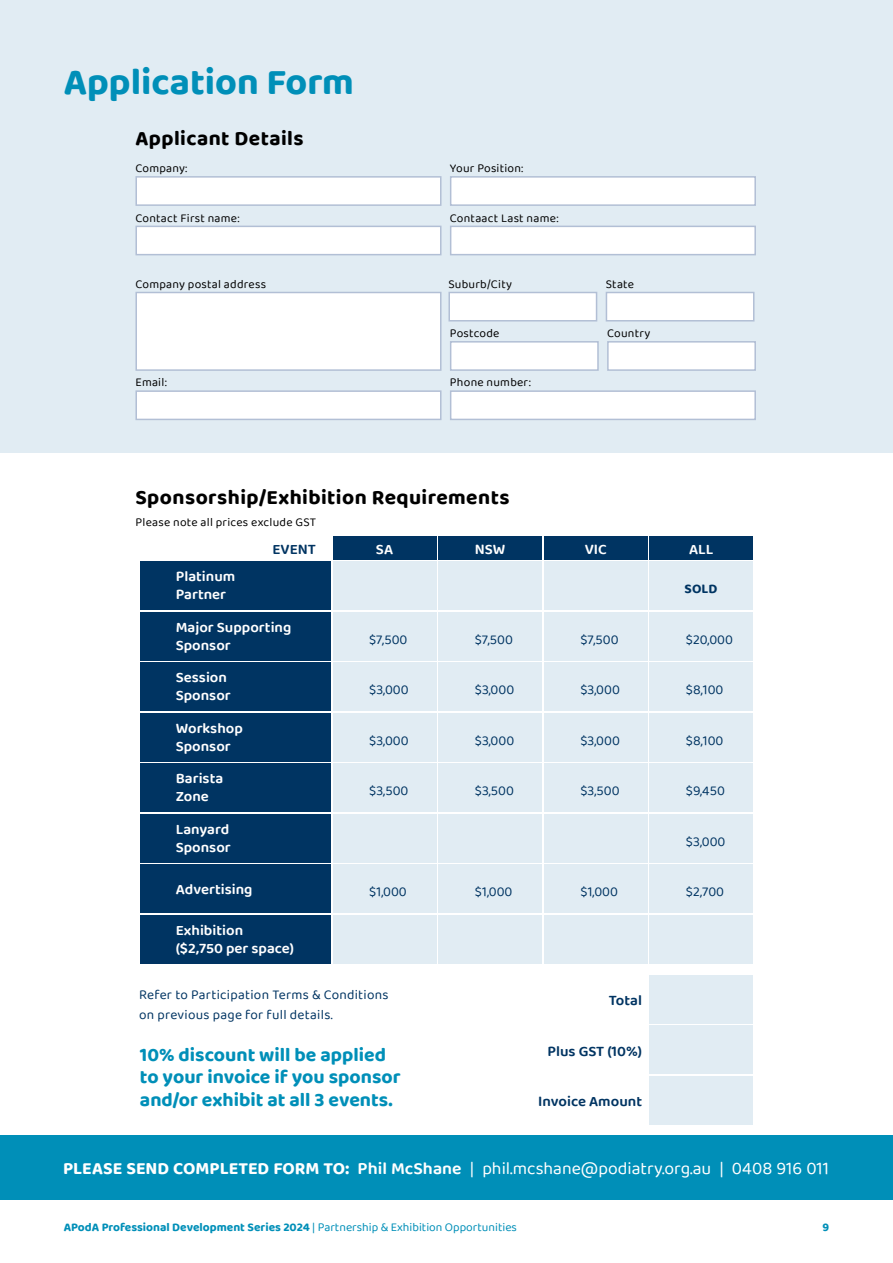
<style>
.page{position:relative;width:893px;height:1263px;background:#fff}
.page>*{position:absolute;margin:0;border:0;box-sizing:border-box;transform-origin:0 0}
.t1{font:700 37.65px "Baloo 2";color:#008fb8}
.t2{font:700 21px "Baloo 2";letter-spacing:.02em;color:#000}
.t3{font:700 19.5px/22.5px "Baloo 2";color:#008fb8}
.t4{font:17.7px "Baloo 2";color:#fff}
.t5{font:600 15px/18px "Baloo 2";color:#fff}
.t6{font:600 15px "Baloo 2";color:#003462}
.t7{font:13.5px/19.5px "Baloo 2";letter-spacing:.005em;color:#003462}
.t8{font:700 13.5px "Baloo 2";color:#003462}
.t9{font:12px "Baloo 2";letter-spacing:.02em;color:#000}
.t10{font:700 12px "Baloo 2";color:#008fb8}
.s1{font-weight:700}
.s2{font-weight:600}
.s3{font-weight:400}
</style>
<div class="page">
<div style="left:333px;top:536px;width:103px;height:24px;background:#003462"></div>
<div style="left:438px;top:536px;width:104px;height:24px;background:#003462"></div>
<div style="left:544px;top:536px;width:103px;height:24px;background:#003462"></div>
<div style="left:650px;top:536px;width:103px;height:24px;background:#003462"></div>
<div style="left:0;top:1135px;width:893px;height:65px;background:#008fb8"></div>
<div style="left:333px;top:915px;width:103px;height:49px;background:#e1ecf3"></div>
<div style="left:438px;top:915px;width:104px;height:49px;background:#e1ecf3"></div>
<div style="left:544px;top:915px;width:103px;height:49px;background:#e1ecf3"></div>
<div style="left:650px;top:915px;width:103px;height:49px;background:#e1ecf3"></div>
<div style="left:0;top:0;width:893px;height:453px;background:#e1ecf3"></div>
<div style="left:135px;top:226px;width:306px;height:29px;background:#fff;border:2px solid #b2bfd5"></div>
<div style="left:450px;top:226px;width:306px;height:29px;background:#fff;border:2px solid #b2bfd5"></div>
<div style="left:135px;top:176px;width:306px;height:30px;background:#fff;border:2px solid #b2bfd5"></div>
<div style="left:450px;top:176px;width:306px;height:30px;background:#fff;border:2px solid #b2bfd5"></div>
<div style="left:135px;top:292px;width:306px;height:79px;background:#fff;border:2px solid #b2bfd5"></div>
<div style="left:448px;top:292px;width:149px;height:29px;background:#fff;border:2px solid #b2bfd5"></div>
<div style="left:606px;top:292px;width:148px;height:29px;background:#fff;border:2px solid #b2bfd5"></div>
<div style="left:450px;top:341px;width:149px;height:30px;background:#fff;border:2px solid #b2bfd5"></div>
<div style="left:607px;top:341px;width:149px;height:30px;background:#fff;border:2px solid #b2bfd5"></div>
<div style="left:135px;top:390px;width:306px;height:30px;background:#fff;border:2px solid #b2bfd5"></div>
<div style="left:450px;top:390px;width:306px;height:30px;background:#fff;border:2px solid #b2bfd5"></div>
<div style="left:140px;top:562px;width:191px;height:48px;background:#003462"></div>
<div style="left:140px;top:612px;width:191px;height:49px;background:#003462"></div>
<div style="left:140px;top:663px;width:191px;height:48px;background:#003462"></div>
<div style="left:140px;top:713px;width:191px;height:49px;background:#003462"></div>
<div style="left:333px;top:562px;width:103px;height:48px;background:#e1ecf3"></div>
<div style="left:438px;top:562px;width:104px;height:48px;background:#e1ecf3"></div>
<div style="left:544px;top:562px;width:103px;height:48px;background:#e1ecf3"></div>
<div style="left:650px;top:562px;width:103px;height:48px;background:#e1ecf3"></div>
<div style="left:333px;top:612px;width:103px;height:49px;background:#e1ecf3"></div>
<div style="left:438px;top:612px;width:104px;height:49px;background:#e1ecf3"></div>
<div style="left:544px;top:612px;width:103px;height:49px;background:#e1ecf3"></div>
<div style="left:650px;top:612px;width:103px;height:49px;background:#e1ecf3"></div>
<div style="left:333px;top:663px;width:103px;height:48px;background:#e1ecf3"></div>
<div style="left:438px;top:663px;width:104px;height:48px;background:#e1ecf3"></div>
<div style="left:544px;top:663px;width:103px;height:48px;background:#e1ecf3"></div>
<div style="left:650px;top:663px;width:103px;height:48px;background:#e1ecf3"></div>
<div style="left:333px;top:713px;width:103px;height:49px;background:#e1ecf3"></div>
<div style="left:438px;top:713px;width:104px;height:49px;background:#e1ecf3"></div>
<div style="left:544px;top:713px;width:103px;height:49px;background:#e1ecf3"></div>
<div style="left:650px;top:713px;width:103px;height:49px;background:#e1ecf3"></div>
<div style="left:140px;top:764px;width:191px;height:48px;background:#003462"></div>
<div style="left:140px;top:814px;width:191px;height:49px;background:#003462"></div>
<div style="left:140px;top:865px;width:191px;height:48px;background:#003462"></div>
<div style="left:333px;top:764px;width:103px;height:48px;background:#e1ecf3"></div>
<div style="left:438px;top:764px;width:104px;height:48px;background:#e1ecf3"></div>
<div style="left:544px;top:764px;width:103px;height:48px;background:#e1ecf3"></div>
<div style="left:650px;top:764px;width:103px;height:48px;background:#e1ecf3"></div>
<div style="left:333px;top:814px;width:103px;height:49px;background:#e1ecf3"></div>
<div style="left:438px;top:814px;width:104px;height:49px;background:#e1ecf3"></div>
<div style="left:544px;top:814px;width:103px;height:49px;background:#e1ecf3"></div>
<div style="left:650px;top:814px;width:103px;height:49px;background:#e1ecf3"></div>
<div style="left:333px;top:865px;width:103px;height:48px;background:#e1ecf3"></div>
<div style="left:438px;top:865px;width:104px;height:48px;background:#e1ecf3"></div>
<div style="left:544px;top:865px;width:103px;height:48px;background:#e1ecf3"></div>
<div style="left:650px;top:865px;width:103px;height:48px;background:#e1ecf3"></div>
<div style="left:140px;top:915px;width:191px;height:49px;background:#003462"></div>
<div style="left:650px;top:975px;width:103px;height:48px;background:#e1ecf3"></div>
<div style="left:650px;top:1025px;width:103px;height:49px;background:#e1ecf3"></div>
<div style="left:650px;top:1076px;width:103px;height:48px;background:#e1ecf3"></div>
<h1 class="t1" style="left:64px;top:59px;width:292px">Application Form</h1>
<h2 class="t2" style="left:135px;top:125px;width:170px">Applicant Details</h2>
<p class="t9" style="left:135px;top:160px;width:54px">Company:</p>
<p class="t9" style="left:450px;top:160px;width:75px">Your Position:</p>
<p class="t9" style="left:135px;top:209px;width:106px">Contact First name:</p>
<p class="t9" style="left:450px;top:209px;width:110px">Contaact Last name:</p>
<p class="t9" style="left:135px;top:275px;width:132px">Company postal address</p>
<p class="t9" style="left:448px;top:275px;width:65px">Suburb/City</p>
<p class="t9" style="left:606px;top:275px;width:30px">State</p>
<p class="t9" style="left:450px;top:325px;width:51px">Postcode</p>
<p class="t9" style="left:607px;top:325px;width:45px">Country</p>
<p class="t9" style="left:135px;top:374px;width:33px">Email:</p>
<p class="t9" style="left:450px;top:374px;width:83px">Phone number:</p>
<h2 class="t2" style="left:135px;top:484px;width:375px">Sponsorship/Exhibition Requirements</h2>
<p class="t9" style="left:135px;top:513px;width:182px">Please note all prices exclude GST</p>
<p class="t6" style="left:273px;top:538px;width:45px">EVENT</p>
<p class="t5" style="left:176px;top:568px;width:61px">Platinum<br>Partner</p>
<p class="t5" style="left:176px;top:619px;width:117px">Major Supporting<br>Sponsor</p>
<p class="t5" style="left:176px;top:669px;width:57px">Session<br>Sponsor</p>
<p class="t5" style="left:176px;top:720px;width:69px">Workshop<br>Sponsor</p>
<p class="t5" style="left:176px;top:770px;width:49px">Barista<br>Zone</p>
<p class="t5" style="left:176px;top:821px;width:57px">Lanyard<br>Sponsor</p>
<p class="t5" style="left:176px;top:880px;width:78px">Advertising</p>
<p class="t5" style="left:176px;top:922px;width:120px">Exhibition ($2,750 per space)</p>
<p class="t5" style="left:376px;top:540px;width:19px">SA</p>
<p class="t5" style="left:475px;top:540px;width:32px">NSW</p>
<p class="t5" style="left:585px;top:540px;width:24px">VIC</p>
<p class="t5" style="left:689px;top:540px;width:26px">ALL</p>
<p class="t8" style="left:685px;top:581px;width:34px">SOLD</p>
<p class="t7" style="left:369px;top:630px;width:40px">$7,500</p>
<p class="t7" style="left:475px;top:630px;width:40px">$7,500</p>
<p class="t7" style="left:580px;top:630px;width:40px">$7,500</p>
<p class="t7" style="left:686px;top:630px;width:49px">$20,000</p>
<p class="t7" style="left:369px;top:681px;width:41px">$3,000</p>
<p class="t7" style="left:475px;top:681px;width:41px">$3,000</p>
<p class="t7" style="left:580px;top:681px;width:41px">$3,000</p>
<p class="t7" style="left:686px;top:681px;width:39px">$8,100</p>
<p class="t7" style="left:369px;top:731px;width:41px">$3,000</p>
<p class="t7" style="left:475px;top:731px;width:41px">$3,000</p>
<p class="t7" style="left:580px;top:731px;width:41px">$3,000</p>
<p class="t7" style="left:686px;top:731px;width:39px">$8,100</p>
<p class="t7" style="left:369px;top:782px;width:41px">$3,500</p>
<p class="t7" style="left:475px;top:782px;width:41px">$3,500</p>
<p class="t7" style="left:580px;top:782px;width:41px">$3,500</p>
<p class="t7" style="left:686px;top:782px;width:40px">$9,450</p>
<p class="t7" style="left:686px;top:832px;width:41px">$3,000</p>
<p class="t7" style="left:369px;top:883px;width:39px">$1,000</p>
<p class="t7" style="left:475px;top:883px;width:39px">$1,000</p>
<p class="t7" style="left:580px;top:883px;width:39px">$1,000</p>
<p class="t7" style="left:686px;top:883px;width:40px">$2,700</p>
<p class="t7" style="left:139px;top:986px;width:251px">Refer to Participation Terms &amp; Conditions on previous page for full details.</p>
<h3 class="t3" style="left:140px;top:1043px;width:262px">10% discount will be applied to your invoice if you sponsor and/or exhibit at all 3 events.</h3>
<p class="t6" style="left:609px;top:989px;width:35px">Total</p>
<p class="t6" style="left:548px;top:1040px;width:96px">Plus GST (10%)</p>
<p class="t6" style="left:538px;top:1090px;width:105px">Invoice Amount</p>
<h3 class="t4" style="left:63px;top:1156px;width:767px"><span class="s1">PLEASE SEND COMPLETED FORM TO:</span> <span class="s2">Phil McShane</span> | phil.mcshane@podiatry.org.au | 0408 916 011</h3>
<p class="t10" style="left:64px;top:1220px;width:455px">APodA Professional Development Series 2024 <span class="s3">| Partnership &amp; Exhibition Opportunities</span></p>
<p class="t10" style="left:822px;top:1220px;width:8px">9</p>
</div>
